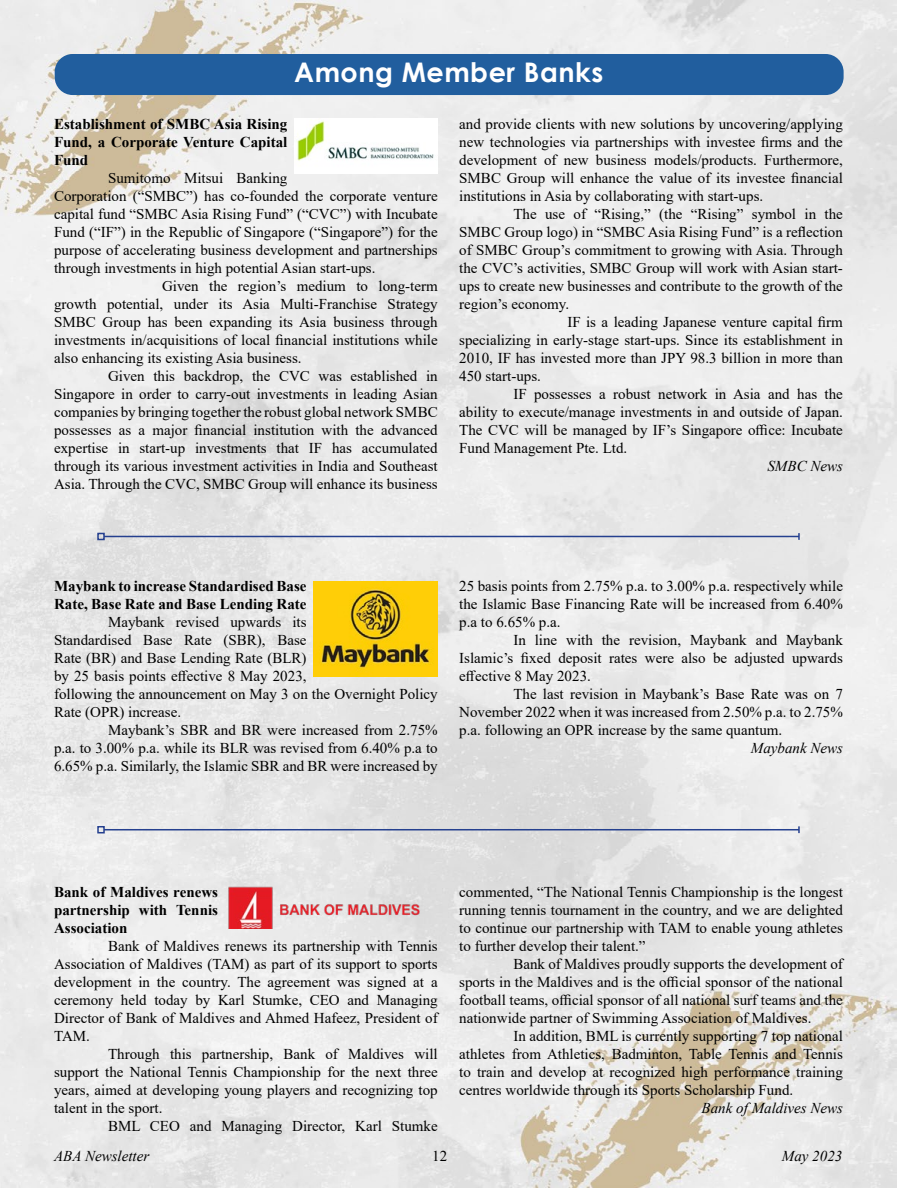
<style>
.page{position:relative;width:897px;height:1188px;background:#fff}
.page>*{position:absolute;margin:0;border:0;box-sizing:border-box;transform-origin:0 0}
.t1{font:700 27px "Century Gothic";letter-spacing:.02em;color:#fff}
.t2{font:15px/18px "Times New Roman";color:#000;text-align:justify}
.t3{font:700 15px/18px "Times New Roman";color:#000;text-align:justify}
.t4{font:italic 15px "Times New Roman";color:#000}
</style>
<div class="page">
<img style="left:0;top:0;width:897px;height:1188px">
<div style="left:55px;top:54px;width:788px;height:41px;background:#215e9e;border-radius:18px"></div>
<hr style="left:104px;top:536px;width:694px;height:1px;background:#25408f">
<div style="left:97px;top:533px;width:8px;height:7px;border:2px solid #25408f"></div>
<hr style="left:104px;top:829px;width:694px;height:1px;background:#25408f">
<div style="left:97px;top:826px;width:8px;height:7px;border:2px solid #25408f"></div>
<img style="left:294px;top:119px;width:143px;height:55px">
<img style="left:225px;top:887px;width:212px;height:42px">
<img style="left:313px;top:582px;width:124px;height:95px">
<h1 class="t1" style="left:294px;top:51px;width:310px">Among Member Banks</h1>
<p class="t3" style="left:54px;top:114px;width:235px">Establishment of SMBC Asia Rising Fund, a Corporate Venture Capital Fund</p>
<p class="t2" style="left:108px;top:168px;width:181px">Sumitomo Mitsui Banking</p>
<p class="t2" style="left:54px;top:186px;width:385px">Corporation (“SMBC”) has co-founded the corporate venture</p>
<p class="t2" style="left:54px;top:204px;width:385px">capital fund “SMBC Asia Rising Fund” (“CVC”) with Incubate</p>
<p class="t2" style="left:54px;top:222px;width:385px">Fund (“IF”) in the Republic of Singapore (“Singapore”) for the</p>
<p class="t2" style="left:54px;top:240px;width:385px">purpose of accelerating business development and partnerships</p>
<p class="t2" style="left:54px;top:258px;width:323px">through investments in high potential Asian start-ups.</p>
<p class="t2" style="left:162px;top:276px;width:277px">Given the region’s medium to long-term</p>
<p class="t2" style="left:54px;top:294px;width:385px">growth potential, under its Asia Multi-Franchise Strategy</p>
<p class="t2" style="left:54px;top:312px;width:385px">SMBC Group has been expanding its Asia business through</p>
<p class="t2" style="left:54px;top:330px;width:385px">investments in/acquisitions of local financial institutions while</p>
<p class="t2" style="left:54px;top:348px;width:249px">also enhancing its existing Asia business.</p>
<p class="t2" style="left:108px;top:366px;width:331px">Given this backdrop, the CVC was established in</p>
<p class="t2" style="left:54px;top:384px;width:385px">Singapore in order to carry-out investments in leading Asian</p>
<p class="t2" style="left:54px;top:402px;width:385px">companies by bringing together the robust global network SMBC</p>
<p class="t2" style="left:54px;top:420px;width:385px">possesses as a major financial institution with the advanced</p>
<p class="t2" style="left:54px;top:438px;width:385px">expertise in start-up investments that IF has accumulated</p>
<p class="t2" style="left:54px;top:456px;width:385px">through its various investment activities in India and Southeast</p>
<p class="t2" style="left:54px;top:474px;width:385px">Asia. Through the CVC, SMBC Group will enhance its business</p>
<p class="t2" style="left:459px;top:115px;width:385px">and provide clients with new solutions by uncovering/applying new technologies via partnerships with investee firms and the development of new business models/products. Furthermore, SMBC Group will enhance the value of its investee financial institutions in Asia by collaborating with start-ups.</p>
<p class="t2" style="left:513px;top:205px;width:331px">The use of “Rising,” (the “Rising” symbol in the</p>
<p class="t2" style="left:459px;top:223px;width:385px">SMBC Group logo) in “SMBC Asia Rising Fund” is a reflection</p>
<p class="t2" style="left:459px;top:241px;width:385px">of SMBC Group’s commitment to growing with Asia. Through</p>
<p class="t2" style="left:459px;top:259px;width:385px">the CVC’s activities, SMBC Group will work with Asian start-</p>
<p class="t2" style="left:459px;top:277px;width:385px">ups to create new businesses and contribute to the growth of the</p>
<p class="t2" style="left:459px;top:295px;width:111px">region’s economy.</p>
<p class="t2" style="left:567px;top:313px;width:277px">IF is a leading Japanese venture capital firm</p>
<p class="t2" style="left:459px;top:331px;width:385px">specializing in early-stage start-ups. Since its establishment in</p>
<p class="t2" style="left:459px;top:349px;width:385px">2010, IF has invested more than JPY 98.3 billion in more than</p>
<p class="t2" style="left:459px;top:367px;width:83px">450 start-ups.</p>
<p class="t2" style="left:513px;top:385px;width:331px">IF possesses a robust network in Asia and has the</p>
<p class="t2" style="left:459px;top:403px;width:385px">ability to execute/manage investments in and outside of Japan.</p>
<p class="t2" style="left:459px;top:421px;width:385px">The CVC will be managed by IF’s Singapore office: Incubate</p>
<p class="t2" style="left:459px;top:439px;width:169px">Fund Management Pte. Ltd.</p>
<p class="t4" style="left:767px;top:456px;width:77px">SMBC News</p>
<p class="t3" style="left:54px;top:576px;width:254px">Maybank to increase Standardised Base<br>Rate, Base Rate and Base Lending Rate</p>
<p class="t2" style="left:54px;top:612px;width:385px;text-align:left;text-indent:54px">Maybank revised upwards its<br>Standardised Base Rate (SBR), Base<br>Rate (BR) and Base Lending Rate (BLR)<br>by 25 basis points effective 8 May 2023,<br>following the announcement on May 3 on the Overnight Policy Rate (OPR) increase.</p>
<p class="t2" style="left:54px;top:720px;width:385px;text-indent:54px">Maybank’s SBR and BR were increased from 2.75% p.a. to 3.00% p.a. while its BLR was revised from 6.40% p.a to 6.65% p.a. Similarly, the Islamic SBR and BR were increased by</p>
<p class="t2" style="left:459px;top:576px;width:385px">25 basis points from 2.75% p.a. to 3.00% p.a. respectively while the Islamic Base Financing Rate will be increased from 6.40% p.a to 6.65% p.a.</p>
<p class="t2" style="left:459px;top:630px;width:385px;text-indent:54px">In line with the revision, Maybank and Maybank Islamic’s fixed deposit rates were also be adjusted upwards effective 8 May 2023.</p>
<p class="t2" style="left:459px;top:684px;width:385px;text-indent:54px">The last revision in Maybank’s Base Rate was on 7<br>November 2022 when it was increased from 2.50% p.a. to 2.75% p.a. following an OPR increase by the same quantum.</p>
<p class="t4" style="left:750px;top:738px;width:94px">Maybank News</p>
<p class="t3" style="left:54px;top:882px;width:165px">Bank of Maldives renews partnership with Tennis Association</p>
<p class="t2" style="left:54px;top:936px;width:385px;text-indent:54px">Bank of Maldives renews its partnership with Tennis Association of Maldives (TAM) as part of its support to sports development in the country. The agreement was signed at a ceremony held today by Karl Stumke, CEO and Managing Director of Bank of Maldives and Ahmed Hafeez, President of TAM.</p>
<p class="t2" style="left:54px;top:1044px;width:385px;text-indent:54px">Through this partnership, Bank of Maldives will support the National Tennis Championship for the next three years, aimed at developing young players and recognizing top talent in the sport.</p>
<p class="t2" style="left:108px;top:1116px;width:331px">BML CEO and Managing Director, Karl Stumke</p>
<p class="t2" style="left:459px;top:883px;width:385px">commented, “The National Tennis Championship is the longest running tennis tournament in the country, and we are delighted to continue our partnership with TAM to enable young athletes to further develop their talent.”</p>
<p class="t2" style="left:459px;top:955px;width:385px;text-indent:54px">Bank of Maldives proudly supports the development of sports in the Maldives and is the official sponsor of the national football teams, official sponsor of all national surf teams and the nationwide partner of Swimming Association of Maldives.</p>
<p class="t2" style="left:459px;top:1027px;width:385px;text-indent:54px">In addition, BML is currently supporting 7 top national athletes from Athletics, Badminton, Table Tennis and Tennis to train and develop at recognized high performance training centres worldwide through its Sports Scholarship Fund.</p>
<p class="t4" style="left:701px;top:1098px;width:143px">Bank of Maldives News</p>
<p class="t4" style="left:54px;top:1146px;width:97px">ABA Newsletter</p>
<p class="t2" style="left:432px;top:1147px;width:16px">12</p>
<p class="t4" style="left:781px;top:1146px;width:62px">May 2023</p>
</div>
